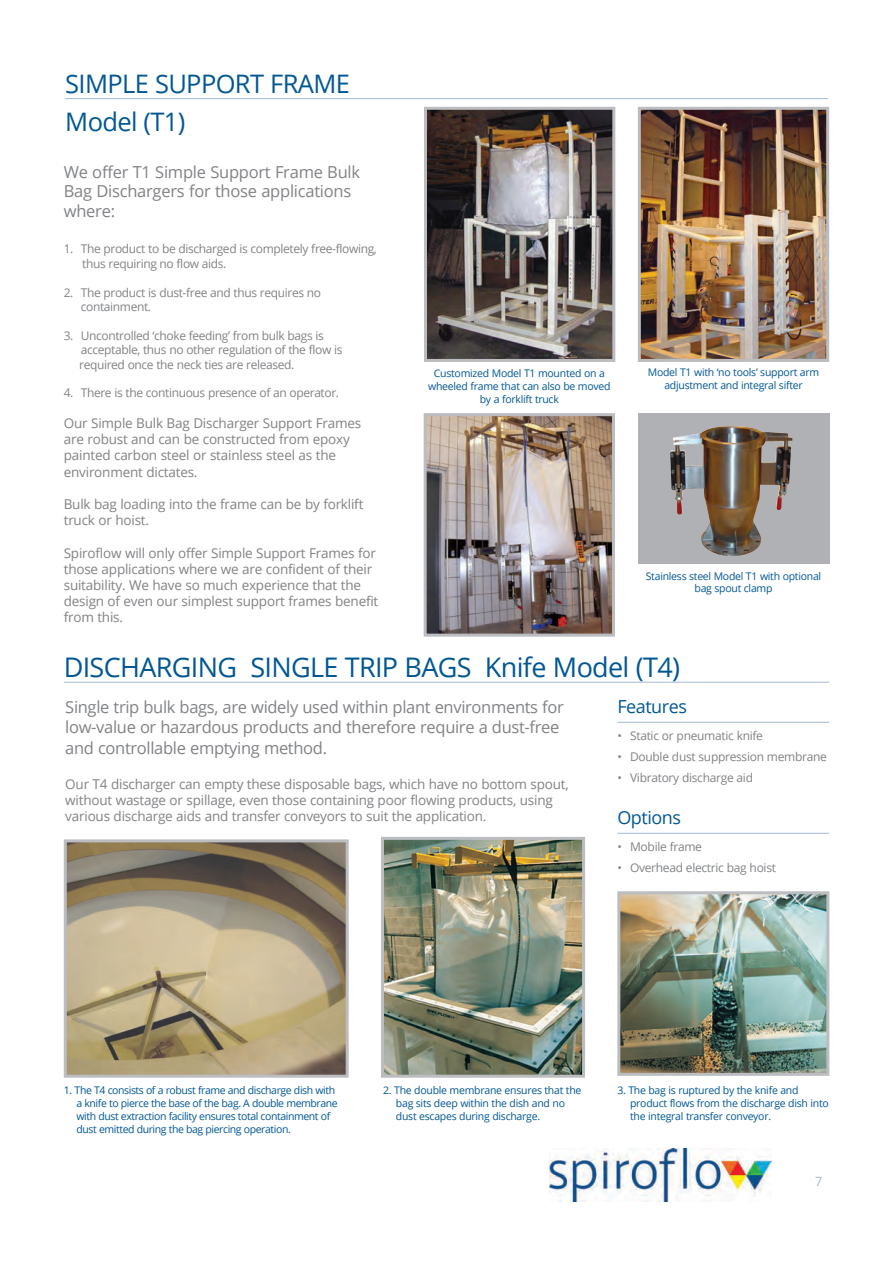
<style>
.page{position:relative;width:893px;height:1263px;background:#fff}
.page>*{position:absolute;margin:0;border:0;box-sizing:border-box;transform-origin:0 0}
.t1{font:27px "Open Sans";letter-spacing:-.025em;color:#005794}
.t2{font:25.5px/37.5px "Open Sans";letter-spacing:-.025em;color:#005794}
.t3{font:18px "Open Sans";letter-spacing:-.025em;color:#005794}
.t4{font:16.5px/19.8px "Open Sans";letter-spacing:-.02em;color:#808285}
.t5{font:13.5px/16.2px "Open Sans";letter-spacing:-.015em;color:#808285}
.t6{font:12.75px "Open Sans";color:#a2b7d6}
.t7{font:12px/14.4px "Open Sans";letter-spacing:-.03em;color:#808285}
.t8{font:10.5px/12.9px "Open Sans";letter-spacing:-.025em;color:#005794}
</style>
<div class="page">
<img style="left:68px;top:843px;width:277px;height:231px">
<div style="left:64px;top:839px;width:285px;height:239px;border:3px solid #bcbdc0"></div>
<img style="left:385px;top:841px;width:196px;height:233px">
<div style="left:381px;top:837px;width:204px;height:241px;border:3px solid #bcbdc0"></div>
<img style="left:621px;top:895px;width:204px;height:177px">
<div style="left:617px;top:891px;width:212px;height:185px;border:3px solid #bcbdc0"></div>
<hr style="left:617px;top:722px;width:212px;height:1px;background:#a2b7d6">
<hr style="left:617px;top:833px;width:212px;height:1px;background:#a2b7d6">
<img style="left:428px;top:111px;width:183px;height:247px">
<div style="left:424px;top:107px;width:191px;height:255px;border:3px solid #bcbdc0"></div>
<img style="left:642px;top:111px;width:183px;height:247px">
<div style="left:638px;top:107px;width:191px;height:255px;border:3px solid #bcbdc0"></div>
<img style="left:428px;top:417px;width:183px;height:216px">
<div style="left:424px;top:413px;width:191px;height:224px;border:3px solid #bcbdc0"></div>
<div style="left:638px;top:413px;width:191px;height:151px;background:#afb1b4"></div>
<hr style="left:65px;top:98px;width:763px;height:1px;background:#a2b7d6">
<img style="left:670px;top:426px;width:122px;height:130px">
<img style="left:549px;top:1149px;width:222px;height:52px">
<hr style="left:64px;top:682px;width:765px;height:1px;background:#a2b7d6">
<h2 class="t2" style="left:65px;top:65px;width:286px">SIMPLE SUPPORT FRAME<br>Model (T1)</h2>
<p class="t4" style="left:64px;top:161px;width:298px">We offer T1 Simple Support Frame Bulk<br>Bag Dischargers for those applications where:</p>
<p class="t7" style="left:82px;top:241px;width:296px;text-indent:-18px">1. The product to be discharged is completely free-flowing, thus requiring no flow aids.</p>
<p class="t7" style="left:81px;top:285px;width:242px;text-indent:-17px">2. The product is dust-free and thus requires no containment.</p>
<p class="t7" style="left:79px;top:328px;width:265px;text-indent:-15px">3. Uncontrolled ‘choke feeding’ from bulk bags is acceptable, thus no other regulation of the flow is required once the neck ties are released.</p>
<p class="t7" style="left:64px;top:385px;width:277px">4. There is the continuous presence of an operator.</p>
<p class="t5" style="left:64px;top:415px;width:299px">Our Simple Bulk Bag Discharger Support Frames are robust and can be constructed from epoxy painted carbon steel or stainless steel as the environment dictates.</p>
<p class="t5" style="left:64px;top:496px;width:301px">Bulk bag loading into the frame can be by forklift truck or hoist.</p>
<p class="t5" style="left:64px;top:544px;width:316px">Spiroflow will only offer Simple Support Frames for those applications where we are confident of their suitability. We have so much experience that the design of even our simplest support frames benefit from this.</p>
<p class="t8" style="left:428px;top:367px;width:184px;text-align:center">Customized Model T1 mounted on a wheeled frame that can also be moved by a forklift truck</p>
<p class="t8" style="left:648px;top:366px;width:173px;text-align:center">Model T1 with ‘no tools’ support arm adjustment and integral sifter</p>
<p class="t8" style="left:646px;top:569px;width:177px;text-align:center">Stainless steel Model T1 with optional bag spout clamp</p>
<h1 class="t1" style="left:64px;top:648px;width:618px">DISCHARGING SINGLE TRIP BAGS Knife Model (T4)</h1>
<p class="t4" style="left:65px;top:697px;width:500px">Single trip bulk bags, are widely used within plant environments for low-value or hazardous products and therefore require a dust-free</p>
<p class="t4" style="left:65px;top:738px;width:263px">and controllable emptying method.</p>
<p class="t5" style="left:65px;top:775px;width:505px">Our T4 discharger can empty these disposable bags, which have no bottom spout, without wastage or spillage, even those containing poor flowing products, using various discharge aids and transfer conveyors to suit the application.</p>
<h3 class="t3" style="left:617px;top:694px;width:71px">Features</h3>
<p class="t7" style="left:617px;top:728px;width:147px">• Static or pneumatic knife</p>
<p class="t7" style="left:617px;top:749px;width:211px">• Double dust suppression membrane</p>
<p class="t7" style="left:617px;top:770px;width:137px">• Vibratory discharge aid</p>
<h3 class="t3" style="left:617px;top:805px;width:65px">Options</h3>
<p class="t7" style="left:617px;top:839px;width:86px">• Mobile frame</p>
<p class="t7" style="left:617px;top:860px;width:160px">• Overhead electric bag hoist</p>
<p class="t8" style="left:77px;top:1084px;width:263px;text-indent:-13px">1. The T4 consists of a robust frame and discharge dish with a knife to pierce the base of the bag. A double membrane with dust extraction facility ensures total containment of dust emitted during the bag piercing operation.</p>
<p class="t8" style="left:396px;top:1084px;width:187px;text-indent:-13px">2. The double membrane ensures that the bag sits deep within the dish and no dust escapes during discharge.</p>
<p class="t8" style="left:630px;top:1084px;width:200px;text-indent:-13px">3. The bag is ruptured by the knife and product flows from the discharge dish into the integral transfer conveyor.</p>
<p class="t6" style="left:815px;top:1172px;width:9px">7</p>
</div>
